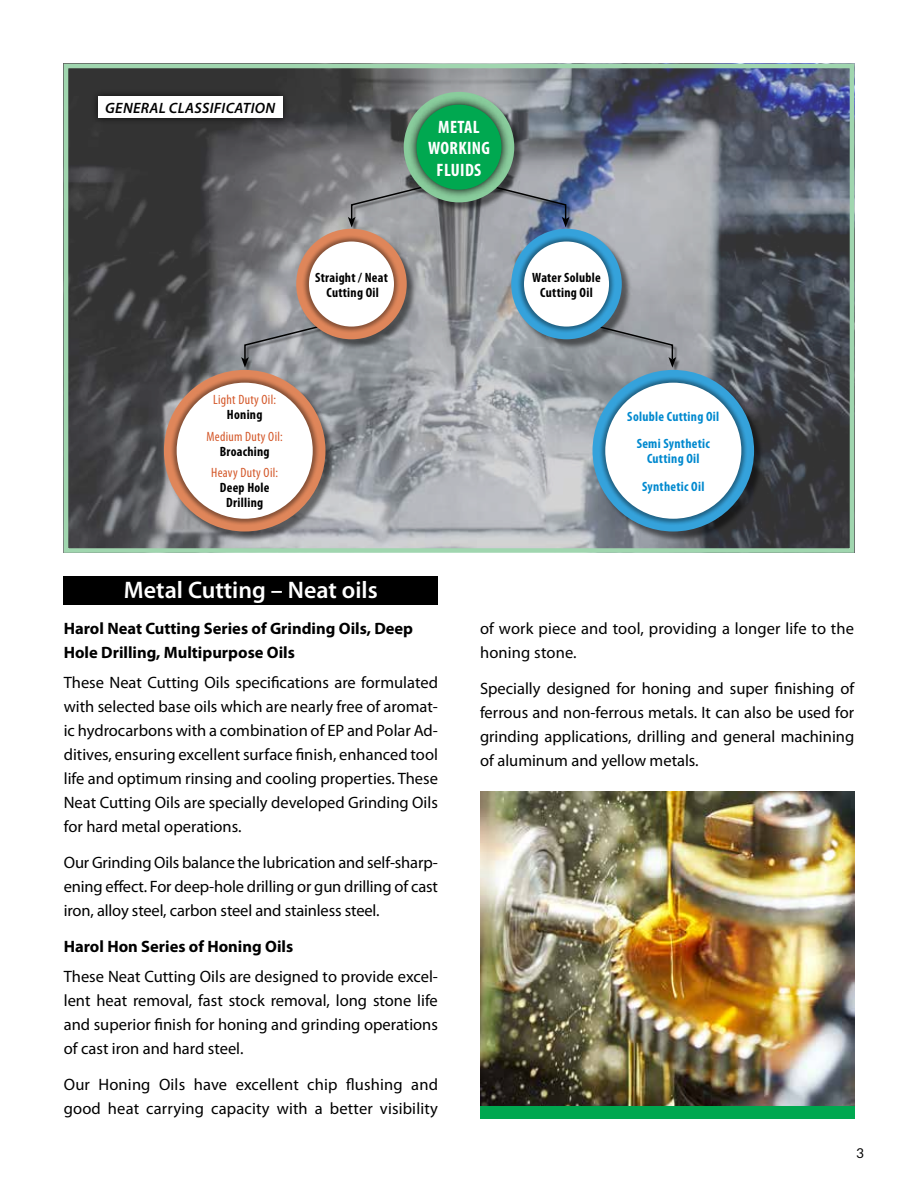
<style>
.page{position:relative;width:918px;height:1188px;background:#fff}
.page>*{position:absolute;margin:0;border:0;box-sizing:border-box;transform-origin:0 0}
.t1{font:600 24px "Myriad Pro";color:#fff}
.t2{font:700 condensed 18px/21.6px "Myriad Pro";letter-spacing:.02em;color:#fff;text-align:center}
.t3{font:16.5px/24px "Myriad Pro";color:#000;text-align:justify}
.t4{font:700 16.5px/24px "Myriad Pro";color:#000}
.t5{font:italic 600 15px "Myriad Pro";letter-spacing:.02em;color:#000}
.t6{font:700 condensed 13.5px/15px "Myriad Pro";letter-spacing:.02em;color:#000;text-align:center}
.t7{font:700 condensed 13.5px/27.8px "Myriad Pro";letter-spacing:.02em;color:#0089cf;text-align:center}
.t8{font:condensed 13.5px "Myriad Pro";letter-spacing:.02em;color:#d4582a}
.t9{font:13.5px "Lato";color:#000}
</style>
<div class="page">
<img style="left:69px;top:69px;width:780px;height:479px">
<div style="left:64px;top:64px;width:790px;height:489px;border:4px solid #89cc9c"></div>
<div style="left:91px;top:89px;width:199px;height:36px;background:#000;opacity:.75"></div>
<div style="left:98px;top:97px;width:184px;height:21px;background:#fff"></div>
<div style="left:165px;top:93px;width:600px;height:449px;background:#000;opacity:.5"></div>
<div style="left:164px;top:370px;width:161px;height:161px;background:#df865a;border-radius:50%"></div>
<div style="left:170px;top:376px;width:149px;height:149px;background:#000;opacity:.4"></div>
<div style="left:177px;top:383px;width:136px;height:136px;background:#fff;border-radius:50%"></div>
<div style="left:296px;top:229px;width:111px;height:110px;background:#df865a;border-radius:50%"></div>
<div style="left:302px;top:235px;width:99px;height:99px;background:#000;opacity:.4"></div>
<div style="left:309px;top:242px;width:85px;height:85px;background:#fff;border-radius:50%"></div>
<div style="left:404px;top:92px;width:110px;height:110px;background:#89cc9c;border-radius:50%"></div>
<svg style="left:408px;top:96px;width:103px;height:103px"></svg>
<div style="left:416px;top:105px;width:86px;height:85px;background:#00a850;border-radius:50%"></div>
<div style="left:593px;top:370px;width:161px;height:161px;background:#35a2db;border-radius:50%"></div>
<div style="left:598px;top:376px;width:150px;height:149px;background:#000;opacity:.4"></div>
<div style="left:605px;top:383px;width:136px;height:136px;background:#fff;border-radius:50%"></div>
<div style="left:511px;top:229px;width:111px;height:110px;background:#35a2db;border-radius:50%"></div>
<div style="left:517px;top:235px;width:99px;height:99px;background:#000;opacity:.4"></div>
<div style="left:524px;top:242px;width:85px;height:85px;background:#fff;border-radius:50%"></div>
<div style="left:64px;top:576px;width:374px;height:28px;background:#000"></div>
<img style="left:480px;top:792px;width:374px;height:314px">
<div style="left:480px;top:1106px;width:374px;height:13px;background:#00a850"></div>
<p class="t5" style="left:105px;top:98px;width:172px">GENERAL CLASSIFICATION</p>
<p class="t6" style="left:315px;top:269px;width:74px">Straight / Neat<br>Cutting Oil</p>
<p class="t8" style="left:213px;top:392px;width:64px">Light Duty Oil:</p>
<p class="t6" style="left:227px;top:407px;width:37px">Honing</p>
<p class="t8" style="left:207px;top:428px;width:78px">Medium Duty Oil:</p>
<p class="t6" style="left:220px;top:443px;width:51px">Broaching</p>
<p class="t8" style="left:211px;top:465px;width:69px">Heavy Duty Oil:</p>
<p class="t6" style="left:220px;top:480px;width:51px">Deep Hole<br>Drilling</p>
<p class="t2" style="left:428px;top:116px;width:64px">METAL<br>WORKING<br>FLUIDS</p>
<p class="t6" style="left:532px;top:269px;width:70px">Water Soluble<br>Cutting Oil</p>
<p class="t7" style="left:627px;top:402px;width:93px">Soluble Cutting Oil<br>Semi Synthetic</p>
<p class="t7" style="left:642px;top:445px;width:64px">Cutting Oil<br>Synthetic Oil</p>
<h1 class="t1" style="left:124px;top:575px;width:255px">Metal Cutting – Neat oils</h1>
<p class="t4" style="left:64px;top:616px;width:351px">Harol Neat Cutting Series of Grinding Oils, Deep<br>Hole Drilling, Multipurpose Oils</p>
<p class="t3" style="left:64px;top:671px;width:376px">These Neat Cutting Oils specifications are formulated with selected base oils which are nearly free of aromat&shy;ic hydrocarbons with a combination of EP and Polar Ad&shy;ditives, ensuring excellent surface finish, enhanced tool life and optimum rinsing and cooling properties. These Neat Cutting Oils are specially developed Grinding Oils for hard metal operations.</p>
<p class="t3" style="left:64px;top:851px;width:376px">Our Grinding Oils balance the lubrication and self-sharp&shy;ening effect. For deep-hole drilling or gun drilling of cast iron, alloy steel, carbon steel and stainless steel.</p>
<p class="t4" style="left:64px;top:934px;width:231px">Harol Hon Series of Honing Oils</p>
<p class="t3" style="left:64px;top:965px;width:376px">These Neat Cutting Oils are designed to provide excel&shy;lent heat removal, fast stock removal, long stone life and superior finish for honing and grinding operations of cast iron and hard steel.</p>
<p class="t3" style="left:64px;top:1073px;width:376px">Our Honing Oils have excellent chip flushing and good heat carrying capacity with a better visibility</p>
<p class="t3" style="left:480px;top:617px;width:376px">of work piece and tool, providing a longer life to the honing stone.</p>
<p class="t3" style="left:480px;top:677px;width:376px">Specially designed for honing and super finishing of ferrous and non-ferrous metals. It can also be used for grinding applications, drilling and general machining of aluminum and yellow metals.</p>
<p class="t9" style="left:856px;top:1145px;width:9px">3</p>
</div>
